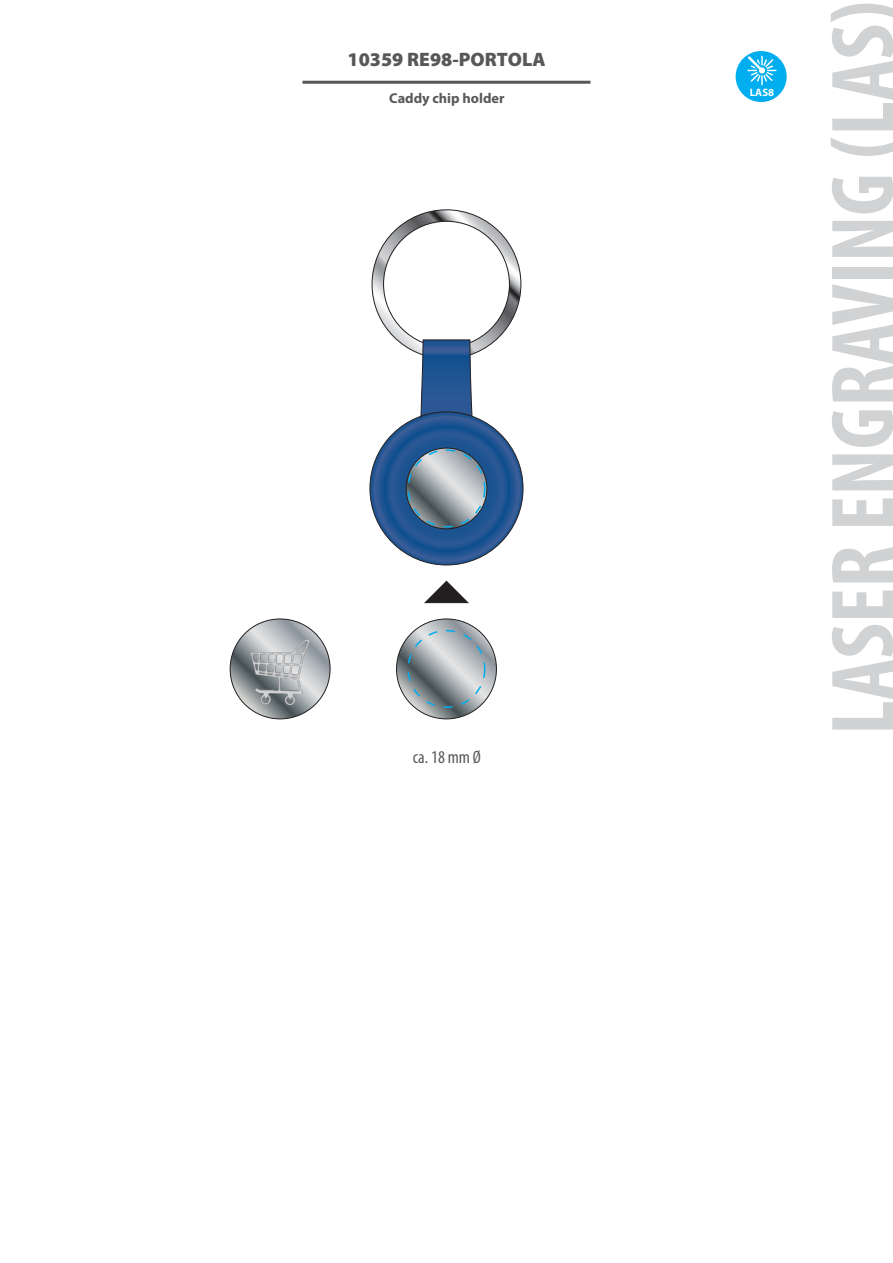
<style>
.page{position:relative;width:893px;height:1263px;background:#fff}
.page>*{position:absolute;margin:0;border:0;box-sizing:border-box;transform-origin:0 0}
.t1{font:700 condensed 90px "Myriad Pro";color:#d1d2d4}
.t2{font:900 19.5px "Myriad Pro";color:#57585a}
.t3{font:condensed 18px "Myriad Pro";color:#57585a}
.t4{font:700 14.25px "Myriad Pro";color:#57585a}
.t5{font:700 10.8px "Myriad Pro";color:#fff}
</style>
<div class="page">
<svg style="left:396px;top:619px;width:100px;height:100px;background:#9da5a9"></svg>
<hr style="left:302px;top:81px;width:288px;height:3px;background:#57585a">
<svg style="left:369px;top:209px;width:155px;height:357px"></svg>
<svg style="left:230px;top:619px;width:100px;height:100px;background:#999ea2"></svg>
<svg style="left:251px;top:639px;width:59px;height:66px;background:#a9adb0"></svg>
<svg style="left:424px;top:580px;width:45px;height:24px"></svg>
<div style="left:736px;top:51px;width:51px;height:51px;background:#00aeef;border-radius:50%"></div>
<svg style="left:747px;top:56px;width:30px;height:29px"></svg>
<div style="left:407px;top:630px;width:78px;height:78px;border:2px dashed #00aeef;border-radius:50%"></div>
<div style="left:407px;top:449px;width:78px;height:78px;border:2px dashed #00aeef;border-radius:50%"></div>
<p class="t2" style="left:347px;top:47px;width:200px">10359 RE98-PORTOLA</p>
<p class="t4" style="left:389px;top:89px;width:117px">Caddy chip holder</p>
<p class="t3" style="left:413px;top:746px;width:70px">ca. 18 mm Ø</p>
<p class="t5" style="left:750px;top:85px;width:26px">LAS8</p>
<p class="t1" style="left:807px;top:735px;width:735px;rotate:-90deg">LASER ENGRAVING (LAS)</p>
</div>
